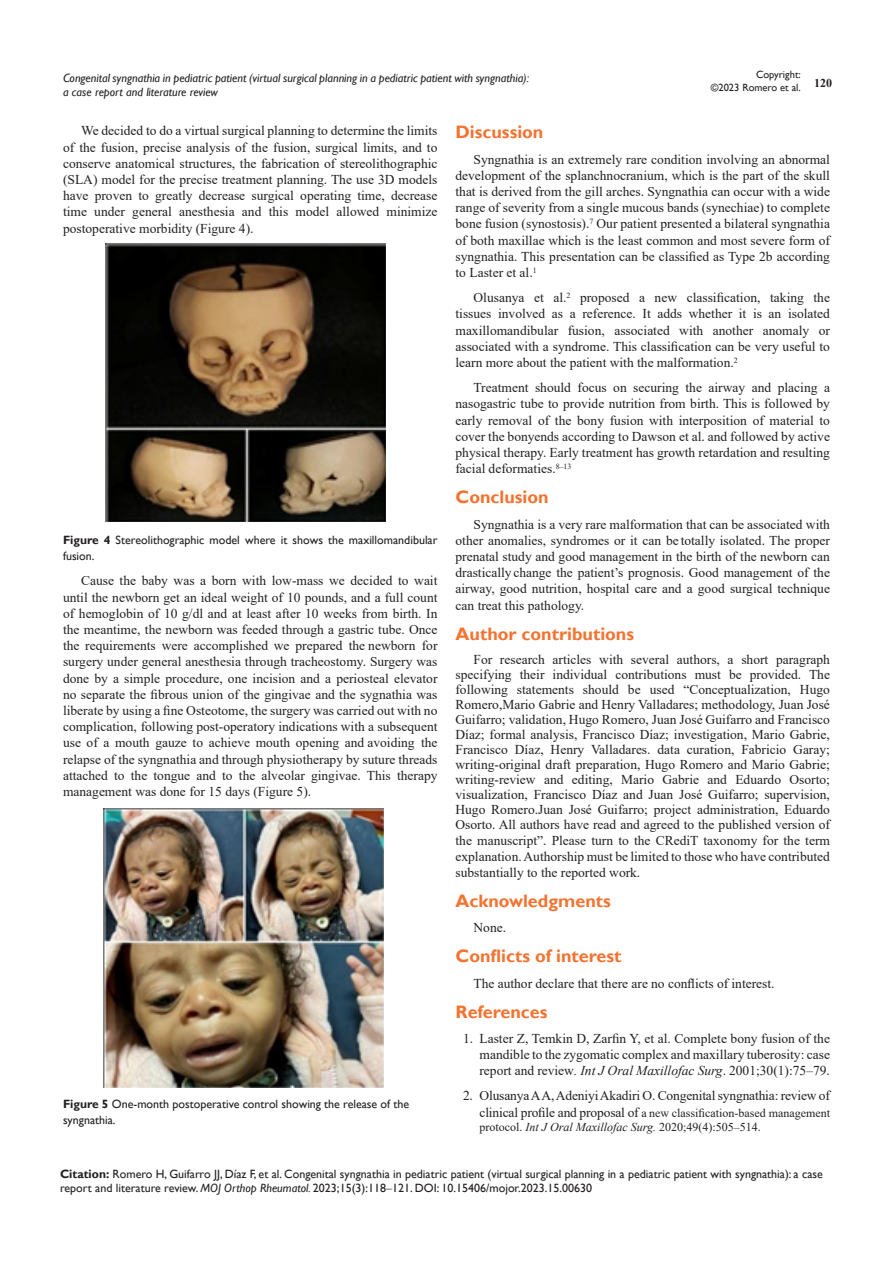
<style>
.page{position:relative;width:893px;height:1263px;background:#fff}
.page>*{position:absolute;margin:0;border:0;box-sizing:border-box;transform-origin:0 0}
.heading_3{font:700 18px "Gill Sans";color:#f37331}
.Body_Text{font:13.5px/16.2px "Times New Roman";color:#231f20;text-align:justify}
.heading_3-2{font:13.5px/15.3px "Times New Roman";color:#231f20;text-align:justify}
.Citation{font:12px/14.4px "Gill Sans";color:#231f20}
.Body_Text-2{font:12px/16.2px "Gill Sans";color:#231f20}
.t1{font:italic 12px/14.4px "Gill Sans";color:#231f20}
.t2{font:12px/14.2px "Times New Roman";color:#231f20}
.t3{font:700 12px "Times New Roman";color:#231f20}
.t4{font:10.5px/12.6px "Gill Sans";color:#231f20;text-align:right}
.s1{font-weight:700}
.s2{font-style:italic}
.s3{font-size:13.5px}
.s4{font-family:"Times New Roman"}
</style>
<div class="page">
<img style="left:106px;top:244px;width:280px;height:277px">
<img style="left:104px;top:808px;width:279px;height:279px">
<p class="t4" style="left:711px;top:69px;width:92px">Copyright:<br>©2023 Romero et al.</p>
<p class="t1" style="left:63px;top:71px;width:468px">Congenital syngnathia in pediatric patient (virtual surgical planning in a pediatric patient with syngnathia): a case report and literature review</p>
<p class="t3" style="left:814px;top:75px;width:19px">120</p>
<p class="Body_Text" style="left:63px;top:122px;width:376px;text-indent:18px">We decided to do a virtual surgical planning to determine the limits of the fusion, precise analysis of the fusion, surgical limits, and to conserve anatomical structures, the fabrication of stereolithographic (SLA) model for the precise treatment planning. The use 3D models have proven to greatly decrease surgical operating time, decrease time under general anesthesia and this model allowed minimize postoperative morbidity (Figure 4).</p>
<p class="Body_Text-2" style="left:63px;top:532px;width:376px"><span class="s1">Figure 4</span> Stereolithographic model where it shows the maxillomandibular fusion.</p>
<p class="Body_Text" style="left:63px;top:572px;width:376px;text-indent:18px">Cause the baby was a born with low-mass we decided to wait until the newborn get an ideal weight of 10 pounds, and a full count of hemoglobin of 10 g/dl and at least after 10 weeks from birth. In the meantime, the newborn was feeded through a gastric tube. Once the requirements were accomplished we prepared the newborn for surgery under general anesthesia through tracheostomy. Surgery was done by a simple procedure, one incision and a periosteal elevator no separate the fibrous union of the gingivae and the sygnathia was liberate by using a fine Osteotome, the surgery was carried out with no complication, following post-operatory indications with a subsequent use of a mouth gauze to achieve mouth opening and avoiding the relapse of the syngnathia and through physiotherapy by suture threads attached to the tongue and to the alveolar gingivae. This therapy management was done for 15 days (Figure 5).</p>
<p class="Body_Text-2" style="left:63px;top:1095px;width:348px"><span class="s1">Figure 5</span> One-month postoperative control showing the release of the syngnathia.</p>
<p class="heading_3" style="left:455px;top:122px;width:89px">Discussion</p>
<p class="Body_Text" style="left:455px;top:151px;width:376px;text-indent:18px">Syngnathia is an extremely rare condition involving an abnormal development of the splanchnocranium, which is the part of the skull that is derived from the gill arches. Syngnathia can occur with a wide range of severity from a single mucous bands (synechiae) to complete bone fusion (synostosis).<sup>7</sup> Our patient presented a bilateral syngnathia of both maxillae which is the least common and most severe form of syngnathia. This presentation can be classified as Type 2b according to Laster et al.<sup>1</sup></p>
<p class="Body_Text" style="left:455px;top:289px;width:376px;text-indent:18px">Olusanya et al.<sup>2</sup> proposed a new classification, taking the tissues involved as a reference. It adds whether it is an isolated maxillomandibular fusion, associated with another anomaly or associated with a syndrome. This classification can be very useful to learn more about the patient with the malformation.<sup>2</sup></p>
<p class="Body_Text" style="left:455px;top:379px;width:376px;text-indent:18px">Treatment should focus on securing the airway and placing a nasogastric tube to provide nutrition from birth. This is followed by early removal of the bony fusion with interposition of material to cover the bony ends according to Dawson et al. and followed by active physical therapy. Early treatment has growth retardation and resulting facial deformaties.<sup>8–13</sup></p>
<p class="heading_3" style="left:455px;top:486px;width:95px">Conclusion</p>
<p class="Body_Text" style="left:455px;top:515px;width:376px;text-indent:18px">Syngnathia is a very rare malformation that can be associated with other anomalies, syndromes or it can be totally isolated. The proper prenatal study and good management in the birth of the newborn can drastically change the patient’s prognosis. Good management of the airway, good nutrition, hospital care and a good surgical technique can treat this pathology.</p>
<p class="heading_3" style="left:455px;top:623px;width:180px">Author contributions</p>
<p class="heading_3-2" style="left:455px;top:651px;width:376px;text-indent:18px">For research articles with several authors, a short paragraph specifying their individual contributions must be provided. The following statements should be used “Conceptualization, Hugo Romero,Mario Gabrie and Henry Valladares; methodology, Juan José Guifarro; validation, Hugo Romero, Juan José Guifarro and Francisco Díaz; formal analysis, Francisco Díaz; investigation, Mario Gabrie, Francisco Díaz, Henry Valladares. data curation, Fabricio Garay; writing-original draft preparation, Hugo Romero and Mario Gabrie; writing-review and editing, Mario Gabrie and Eduardo Osorto; visualization, Francisco Díaz and Juan José Guifarro; supervision, Hugo Romero.Juan José Guifarro; project administration, Eduardo Osorto. All authors have read and agreed to the published version of the manuscript”. Please turn to the CRediT taxonomy for the term explanation. Authorship must be limited to those who have contributed substantially to the reported work.</p>
<p class="heading_3" style="left:455px;top:890px;width:157px">Acknowledgments</p>
<p class="heading_3-2" style="left:473px;top:920px;width:34px">None.</p>
<p class="heading_3" style="left:455px;top:945px;width:168px">Conflicts of interest</p>
<p class="Body_Text" style="left:473px;top:974px;width:303px">The author declare that there are no conflicts of interest.</p>
<p class="heading_3" style="left:455px;top:1001px;width:94px">References</p>
<p class="heading_3-2" style="left:479px;top:1030px;width:352px;line-height:16.2px;text-indent:-16px">1. Laster Z, Temkin D, Zarfin Y, et al. Complete bony fusion of the mandible to the zygomatic complex and maxillary tuberosity: case report and review<span class="s2">. Int J Oral Maxillofac Surg</span>. 2001;30(1):75–79.</p>
<p class="heading_3-2" style="left:463px;top:1088px;width:368px">2. Olusanya A A, Adeniyi Akadiri O. Congenital syngnathia: review of</p>
<p class="t2" style="left:479px;top:1105px;width:352px"><span class="s3">clinical profile and proposal of</span> a new classification-based management protocol. <span class="s2">Int J Oral Maxillofac Surg.</span> 2020;49(4):505–514.</p>
<p class="Citation" style="left:60px;top:1167px;width:764px"><span class="s1">Citation:</span> Romero H, Guifarro JJ, Díaz F, et al. Congenital syngnathia in pediatric patient (virtual surgical planning in a pediatric patient with syngnathia): a case report and literature review. <span class="s2">MOJ Orthop Rheumatol.</span> 2023;15(3):118<span class="s4">‒</span>121. DOI: 10.15406/mojor.2023.15.00630</p>
</div>
